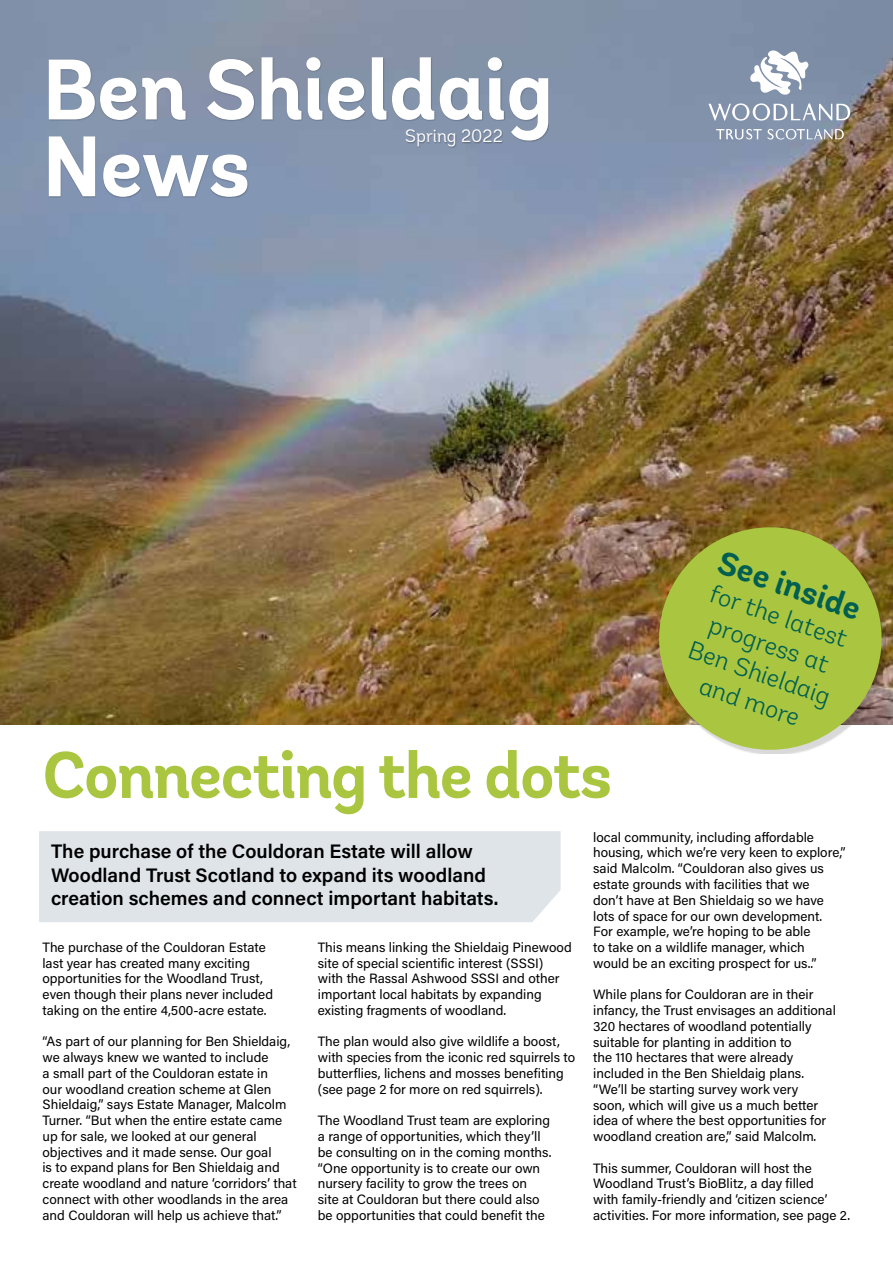
<style>
.page{position:relative;width:893px;height:1263px;background:#fff}
.page>*{position:absolute;margin:0;border:0;box-sizing:border-box;transform-origin:0 0}
.t1{font:700 85.5px/76.8px "Andes";letter-spacing:-.01em;color:#fff}
.t2{font:700 66px "Andes";letter-spacing:-.025em;color:#aac641}
.t3{font:700 33px "Andes";color:#005f50}
.t4{font:300 25.5px/30px "Andes";color:#005f50;text-align:center}
.t5{font:600 19.5px/23.4px "Acumin Pro";color:#000}
.t6{font:18px "Andes";color:#fff}
.t7{font:13.5px/15.8px "Acumin Pro";color:#000}
</style>
<div class="page">
<img style="left:0;top:0;width:893px;height:724px">
<div style="left:50px;top:58px;width:499px;height:140px;background:#000;opacity:.25"></div>
<div style="left:39px;top:831px;width:522px;height:91px;background:#dfe4e9"></div>
<svg style="left:750px;top:50px;width:58px;height:45px"></svg>
<svg style="left:708px;top:103px;width:142px;height:18px"></svg>
<svg style="left:716px;top:129px;width:46px;height:10px"></svg>
<svg style="left:768px;top:129px;width:76px;height:11px"></svg>
<div style="left:663px;top:531px;width:223px;height:223px;background:#000;opacity:.15"></div>
<div style="left:659px;top:527px;width:223px;height:223px;background:#aac641;border-radius:50%"></div>
<div style="left:407px;top:130px;width:96px;height:17px;background:#000;opacity:.28"></div>
<h1 class="t1" style="left:43px;top:54px;width:512px">Ben Shieldaig<br>News</h1>
<h3 class="t6" style="left:405px;top:125px;width:99px">Spring 2022</h3>
<h3 class="t3" style="left:726px;top:542px;width:150px;rotate:19deg">See inside</h3>
<h3 class="t4" style="left:714px;top:578px;width:150px;rotate:19deg">for the latest progress at<br>Ben Shieldaig and more</h3>
<h2 class="t2" style="left:43px;top:734px;width:571px">Connecting the dots</h2>
<h3 class="t5" style="left:51px;top:839px;width:449px">The purchase of the Couldoran Estate will allow<br>Woodland Trust Scotland to expand its woodland creation schemes and connect important habitats.</h3>
<p class="t7" style="left:593px;top:828px;width:254px">local community, including affordable housing, which we’re very keen to explore,” said Malcolm. “Couldoran also gives us estate grounds with facilities that we<br>don’t have at Ben Shieldaig so we have lots of space for our own development.<br>For example, we’re hoping to be able<br>to take on a wildlife manager, which<br>would be an exciting prospect for us..”</p>
<p class="t7" style="left:593px;top:986px;width:244px">While plans for Couldoran are in their infancy, the Trust envisages an additional 320 hectares of woodland potentially suitable for planting in addition to<br>the 110 hectares that were already included in the Ben Shieldaig plans. “We’ll be starting survey work very<br>soon, which will give us a much better idea of where the best opportunities for woodland creation are,” said Malcolm.</p>
<p class="t7" style="left:593px;top:1159px;width:259px">This summer, Couldoran will host the Woodland Trust’s BioBlitz, a day filled<br>with family-friendly and ‘citizen science’ activities. For more information, see page 2.</p>
<p class="t7" style="left:43px;top:939px;width:232px">The purchase of the Couldoran Estate last year has created many exciting opportunities for the Woodland Trust, even though their plans never included taking on the entire 4,500-acre estate.</p>
<p class="t7" style="left:43px;top:1033px;width:256px">“As part of our planning for Ben Shieldaig, we always knew we wanted to include<br>a small part of the Couldoran estate in<br>our woodland creation scheme at Glen Shieldaig,” says Estate Manager, Malcolm Turner. “But when the entire estate came up for sale, we looked at our general objectives and it made sense. Our goal<br>is to expand plans for Ben Shieldaig and create woodland and nature ‘corridors’ that connect with other woodlands in the area and Couldoran will help us achieve that.”</p>
<p class="t7" style="left:318px;top:939px;width:255px">This means linking the Shieldaig Pinewood site of special scientific interest (SSSI) with the Rassal Ashwood SSSI and other important local habitats by expanding existing fragments of woodland.</p>
<p class="t7" style="left:318px;top:1033px;width:259px">The plan would also give wildlife a boost, with species from the iconic red squirrels to butterflies, lichens and mosses benefiting (see page 2 for more on red squirrels).</p>
<p class="t7" style="left:318px;top:1112px;width:235px">The Woodland Trust team are exploring a range of opportunities, which they’ll be consulting on in the coming months. “One opportunity is to create our own nursery facility to grow the trees on<br>site at Couldoran but there could also be opportunities that could benefit the</p>
</div>
